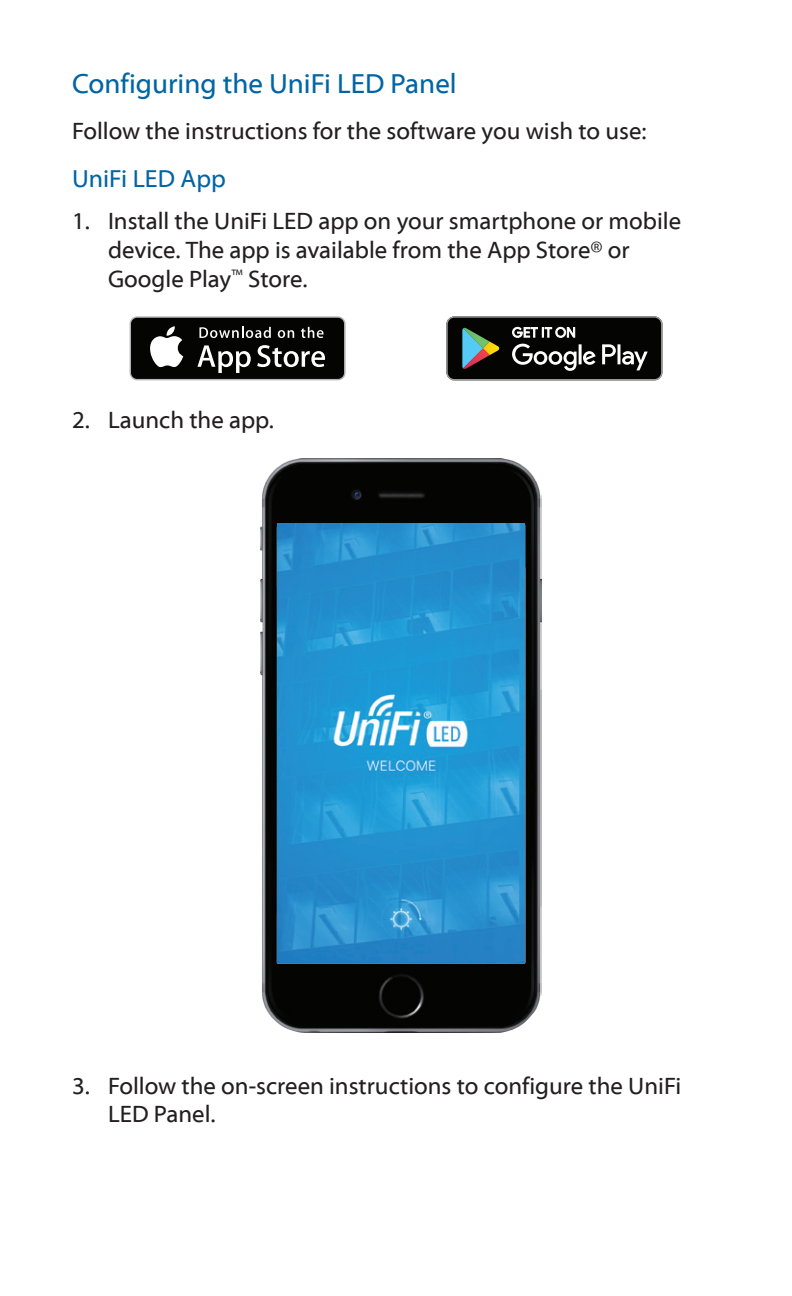
<style>
.page{position:relative;width:792px;height:1296px;background:#fff}
.page>*{position:absolute;margin:0;border:0;box-sizing:border-box;transform-origin:0 0}
.Heading_2{font:28px "Myriad Web Pro";color:#0065a4}
.Heading_3{font:24.8px "Myriad Web Pro";color:#0065a4}
.Body{font:24px/28.8px "Myriad Web Pro";color:#231f20}
</style>
<div class="page">
<svg style="left:130px;top:316px;width:216px;height:64px"></svg>
<div style="left:131px;top:318px;width:213px;height:61px;background:#040503;border-radius:6px"></div>
<svg style="left:150px;top:326px;width:33px;height:41px"></svg>
<svg style="left:197px;top:345px;width:54px;height:28px"></svg>
<svg style="left:257px;top:345px;width:68px;height:22px"></svg>
<svg style="left:199px;top:327px;width:72px;height:11px"></svg>
<svg style="left:278px;top:330px;width:16px;height:8px"></svg>
<svg style="left:301px;top:327px;width:23px;height:11px"></svg>
<svg style="left:446px;top:316px;width:216px;height:64px;background:#2d302d"></svg>
<img style="left:260px;top:458px;width:281px;height:575px">
<svg style="left:272px;top:1018px;width:35px;height:15px"></svg>
<svg style="left:494px;top:1011px;width:47px;height:22px"></svg>
<img style="left:277px;top:524px;width:248px;height:440px">
<p class="Heading_2" style="left:72px;top:69px;width:386px">Configuring the UniFi LED Panel</p>
<p class="Body" style="left:72px;top:117px;width:576px">Follow the instructions for the software you wish to use:</p>
<p class="Heading_3" style="left:72px;top:165px;width:155px">UniFi LED App</p>
<p class="Body" style="left:108px;top:207px;width:575px;text-indent:-36px">1. Install the UniFi LED app on your smartphone or mobile device. The app is available from the App Store® or<br>Google Play<sup>™</sup> Store.</p>
<p class="Body" style="left:72px;top:407px;width:203px">2. Launch the app.</p>
<p class="Body" style="left:108px;top:1072px;width:575px;text-indent:-36px">3. Follow the on-screen instructions to configure the UniFi<br>LED Panel.</p>
</div>
